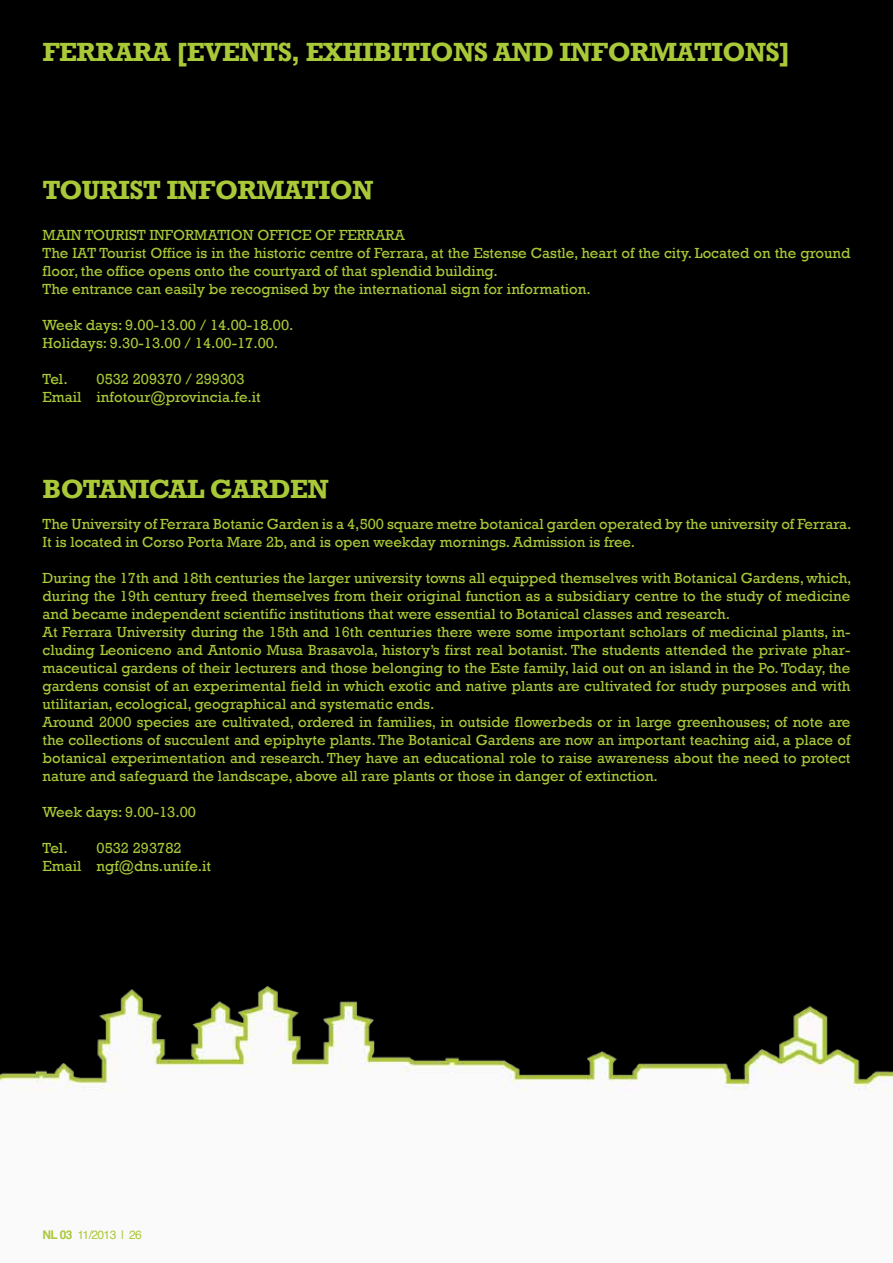
<style>
.page{position:relative;width:893px;height:1263px;background:#000}
.page>*{position:absolute;margin:0;border:0;box-sizing:border-box;transform-origin:0 0}
.t1{font:700 27px "Rockwell";letter-spacing:-.025em;color:#a9c938}
.t2{font:15px/18px "Rockwell";color:#a9c938}
.t3{font:12px "Helvetica";letter-spacing:-.05em;color:#a9c938}
.s1{font-weight:700}
</style>
<div class="page">
<img style="left:0;top:987px;width:893px;height:276px">
<h1 class="t1" style="left:43px;top:36px;width:749px">FERRARA [EVENTS, EXHIBITIONS AND INFORMATIONS]</h1>
<h1 class="t1" style="left:43px;top:174px;width:332px">TOURIST INFORMATION</h1>
<p class="t2" style="left:43px;top:226px;width:809px">MAIN TOURIST INFORMATION OFFICE OF FERRARA<br>The IAT Tourist Office is in the historic centre of Ferrara, at the Estense Castle, heart of the city. Located on the ground floor, the office opens onto the courtyard of that splendid building.<br>The entrance can easily be recognised by the international sign for information.</p>
<p class="t2" style="left:43px;top:316px;width:253px">Week days: 9.00-13.00 / 14.00-18.00.<br>Holidays: 9.30-13.00 / 14.00-17.00.</p>
<p class="t2" style="left:43px;top:370px;width:27px">Tel.</p>
<p class="t2" style="left:43px;top:370px;width:220px;text-indent:54px">0532 209370 / 299303<br>Email infotour@provincia.fe.it</p>
<h1 class="t1" style="left:43px;top:473px;width:288px">BOTANICAL GARDEN</h1>
<p class="t2" style="left:43px;top:515px;width:811px">The University of Ferrara Botanic Garden is a 4,500 square metre botanical garden operated by the university of Ferrara.<br>It is located in Corso Porta Mare 2b, and is open weekday mornings. Admission is free.</p>
<p class="t2" style="left:43px;top:569px;width:811px">During the 17th and 18th centuries the larger university towns all equipped themselves with Botanical Gardens, which, during the 19th century freed themselves from their original function as a subsidiary centre to the study of medicine and became independent scientific institutions that were essential to Botanical classes and research.<br>At Ferrara University during the 15th and 16th centuries there were some important scholars of medicinal plants, in&shy;cluding Leoniceno and Antonio Musa Brasavola, history’s first real botanist. The students attended the private phar&shy;maceutical gardens of their lecturers and those belonging to the Este family, laid out on an island in the Po. Today, the gardens consist of an experimental field in which exotic and native plants are cultivated for study purposes and with utilitarian, ecological, geographical and systematic ends.<br>Around 2000 species are cultivated, ordered in families, in outside flowerbeds or in large greenhouses; of note are the collections of succulent and epiphyte plants. The Botanical Gardens are now an important teaching aid, a place of botanical experimentation and research. They have an educational role to raise awareness about the need to protect nature and safeguard the landscape, above all rare plants or those in danger of extinction.</p>
<p class="t2" style="left:43px;top:803px;width:155px">Week days: 9.00-13.00</p>
<p class="t2" style="left:43px;top:839px;width:27px">Tel.</p>
<p class="t2" style="left:43px;top:839px;width:170px;text-indent:54px">0532 293782<br>Email ngf@dns.unife.it</p>
<p class="t3" style="left:43px;top:1226px;width:101px"><span class="s1">NL 03</span> 11/2013 | 26</p>
</div>
